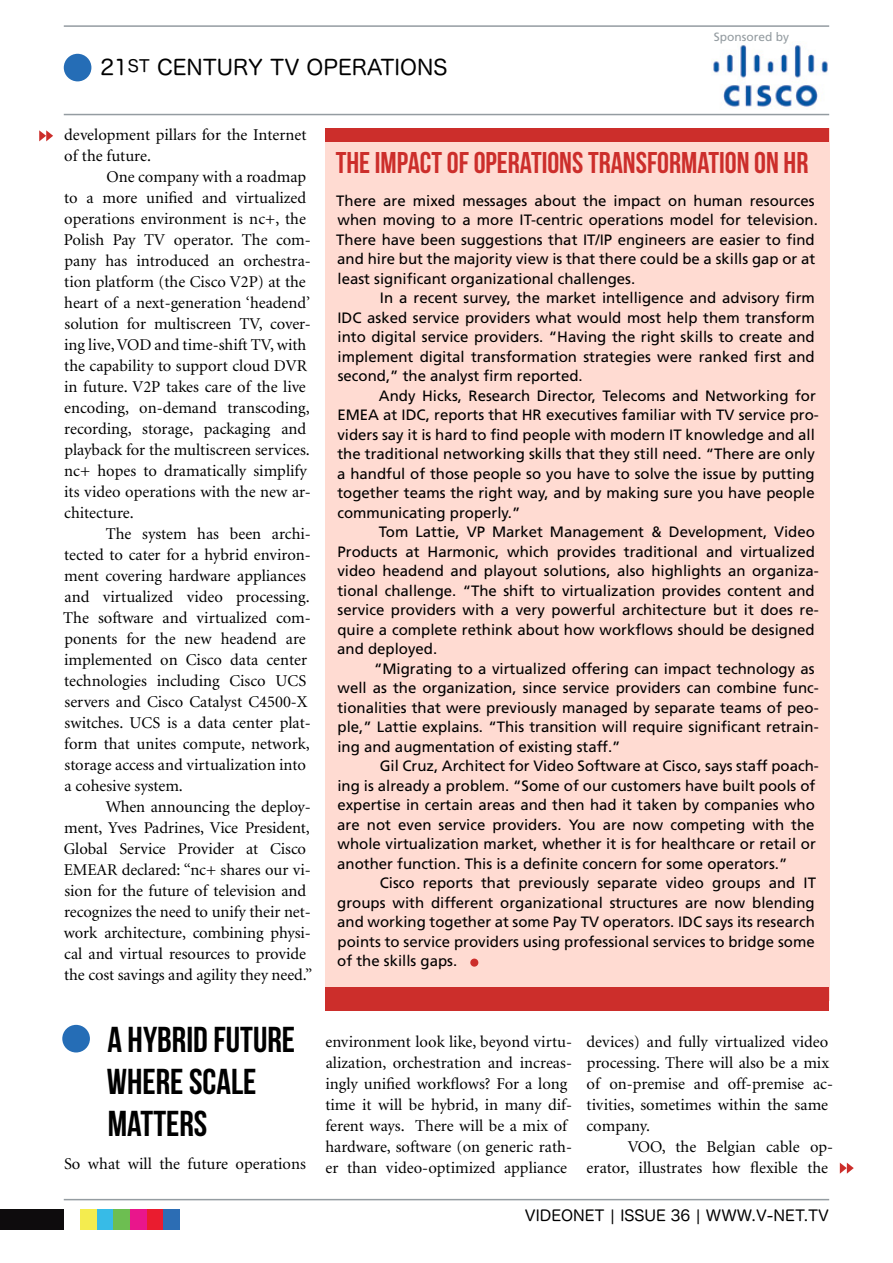
<style>
.page{position:relative;width:893px;height:1263px;background:#fff}
.page>*{position:absolute;margin:0;border:0;box-sizing:border-box;transform-origin:0 0}
.t1{font:36px/42px "Bebas Neue";color:#000}
.t2{font:30px "Bebas Neue";color:#cc2e2b}
.t3{font:21px "Hira Maru Pro W4";color:#000}
.t4{font:16.5px/21px "Minion";color:#000}
.t5{font:15px/19.5px "Frutiger";color:#000}
.t6{font:15px "Hira Maru Pro W4";color:#000}
.t7{font:12px "Frutiger";color:#949ca1}
</style>
<div class="page">
<hr style="left:64px;top:114px;width:765px;height:1px;background:#949ca1">
<hr style="left:64px;top:25px;width:765px;height:2px;background:#949ca1">
<hr style="left:64px;top:1199px;width:765px;height:1px;background:#949ca1">
<div style="left:0;top:1209px;width:64px;height:20px;background:#0e0c0d"></div>
<div style="left:80px;top:1209px;width:17px;height:20px;background:#f4ec4f"></div>
<div style="left:97px;top:1209px;width:17px;height:20px;background:#37bbe7"></div>
<div style="left:114px;top:1209px;width:16px;height:20px;background:#6dbe51"></div>
<div style="left:130px;top:1209px;width:17px;height:20px;background:#e9168c"></div>
<div style="left:147px;top:1209px;width:16px;height:20px;background:#ea1c2f"></div>
<div style="left:163px;top:1209px;width:17px;height:20px;background:#2c6db4"></div>
<div style="left:64px;top:54px;width:27px;height:27px;background:#256db6;border-radius:50%"></div>
<img style="left:713px;top:45px;width:115px;height:63px">
<div style="left:325px;top:128px;width:504px;height:872px;background:#ffdbd2"></div>
<div style="left:325px;top:128px;width:504px;height:13px;background:#cc2e2b"></div>
<div style="left:325px;top:988px;width:504px;height:23px;background:#cc2e2b"></div>
<svg style="left:39px;top:130px;width:14px;height:11px"></svg>
<svg style="left:840px;top:1163px;width:14px;height:11px"></svg>
<div style="left:470px;top:958px;width:8px;height:9px;background:#cc2e2b;border-radius:50%"></div>
<div style="left:62px;top:1025px;width:28px;height:27px;background:#256db6;border-radius:50%"></div>
<h3 class="t3" style="left:100px;top:49px;width:349px">21<sup>ST</sup> CENTURY TV OPERATIONS</h3>
<p class="t7" style="left:714px;top:30px;width:77px">Sponsored by</p>
<p class="t4" style="left:64px;top:125px;width:244px">development pillars for the Internet of the future.</p>
<p class="t4" style="left:64px;top:167px;width:248px;text-indent:43px">One company with a roadmap to a more unified and virtualized operations environment is nc+, the Polish Pay TV operator. The com&shy;pany has introduced an orchestra&shy;tion platform (the Cisco V2P) at the heart of a next-generation ‘headend’ solution for multiscreen TV, cover&shy;ing live, VOD and time-shift TV, with the capability to support cloud DVR in future. V2P takes care of the live encoding, on-demand transcoding, recording, storage, packaging and playback for the multiscreen services. nc+ hopes to dramatically simplify its video operations with the new ar&shy;chitecture.</p>
<p class="t4" style="left:63px;top:524px;width:249px;text-indent:43px">The system has been archi&shy;tected to cater for a hybrid environ&shy;ment covering hardware appliances and virtualized video processing.<br>The software and virtualized com&shy;ponents for the new headend are implemented on Cisco data center technologies including Cisco UCS servers and Cisco Catalyst C4500-X switches. UCS is a data center plat&shy;form that unites compute, network, storage access and virtualization into a cohesive system.</p>
<p class="t4" style="left:64px;top:797px;width:250px;text-indent:42px">When announcing the deploy&shy;ment, Yves Padrines, Vice President, Global Service Provider at Cisco EMEAR declared: “nc+ shares our vi&shy;sion for the future of television and recognizes the need to unify their net&shy;work architecture, combining physi&shy;cal and virtual resources to provide the cost savings and agility they need.”</p>
<h2 class="t2" style="left:336px;top:146px;width:474px">THE IMPACT OF OPERATIONS TRANSFORMATION ON HR</h2>
<p class="t5" style="left:336px;top:190px;width:483px">There are mixed messages about the impact on human resources when moving to a more IT-centric operations model for television.<br>There have been suggestions that IT/IP engineers are easier to find and hire but the majority view is that there could be a skills gap or at least significant organizational challenges.</p>
<p class="t5" style="left:337px;top:288px;width:479px;text-align:justify;text-indent:43px">In a recent survey, the market intelligence and advisory firm IDC asked service providers what would most help them transform into digital service providers. “Having the right skills to create and implement digital transformation strategies were ranked first and second,” the analyst firm reported.</p>
<p class="t5" style="left:337px;top:385px;width:483px;text-indent:42px">Andy Hicks, Research Director, Telecoms and Networking for EMEA at IDC, reports that HR executives familiar with TV service pro&shy;viders say it is hard to find people with modern IT knowledge and all the traditional networking skills that they still need. “There are only a handful of those people so you have to solve the issue by putting together teams the right way, and by making sure you have people communicating properly.”</p>
<p class="t5" style="left:337px;top:522px;width:483px;text-indent:41px">Tom Lattie, VP Market Management &amp; Development, Video Products at Harmonic, which provides traditional and virtualized video headend and playout solutions, also highlights an organiza&shy;tional challenge. “The shift to virtualization provides content and service providers with a very powerful architecture but it does re&shy;quire a complete rethink about how workflows should be designed and deployed.</p>
<p class="t5" style="left:337px;top:658px;width:483px;text-indent:37px">“Migrating to a virtualized offering can impact technology as well as the organization, since service providers can combine func&shy;tionalities that were previously managed by separate teams of peo&shy;ple,” Lattie explains. “This transition will require significant retrain&shy;ing and augmentation of existing staff.”</p>
<p class="t5" style="left:337px;top:756px;width:483px;text-indent:42px">Gil Cruz, Architect for Video Software at Cisco, says staff poach&shy;ing is already a problem. “Some of our customers have built pools of expertise in certain areas and then had it taken by companies who are not even service providers. You are now competing with the whole virtualization market, whether it is for healthcare or retail or another function. This is a definite concern for some operators.”</p>
<p class="t5" style="left:337px;top:873px;width:480px;text-align:justify;text-indent:42px">Cisco reports that previously separate video groups and IT groups with different organizational structures are now blending and working together at some Pay TV operators. IDC says its research points to service providers using professional services to bridge some of the skills gaps.</p>
<h1 class="t1" style="left:107px;top:1018px;width:149px">A HYBRID FUTURE<br>WHERE SCALE<br>MATTERS</h1>
<p class="t4" style="left:64px;top:1154px;width:243px">So what will the future operations</p>
<p class="t4" style="left:325px;top:1032px;width:248px">environment look like, beyond virtu&shy;alization, orchestration and increas&shy;ingly unified workflows? For a long time it will be hybrid, in many dif&shy;ferent ways. There will be a mix of hardware, software (on generic rath&shy;er than video-optimized appliance</p>
<p class="t4" style="left:587px;top:1032px;width:248px">devices) and fully virtualized video processing. There will also be a mix of on-premise and off-premise ac&shy;tivities, sometimes within the same company.</p>
<p class="t4" style="left:587px;top:1137px;width:248px;text-align:right">VOO, the Belgian cable op&shy;erator, illustrates how flexible the</p>
<p class="t6" style="left:525px;top:1202px;width:306px">VIDEONET | ISSUE 36 | WWW.V-NET.TV</p>
</div>
